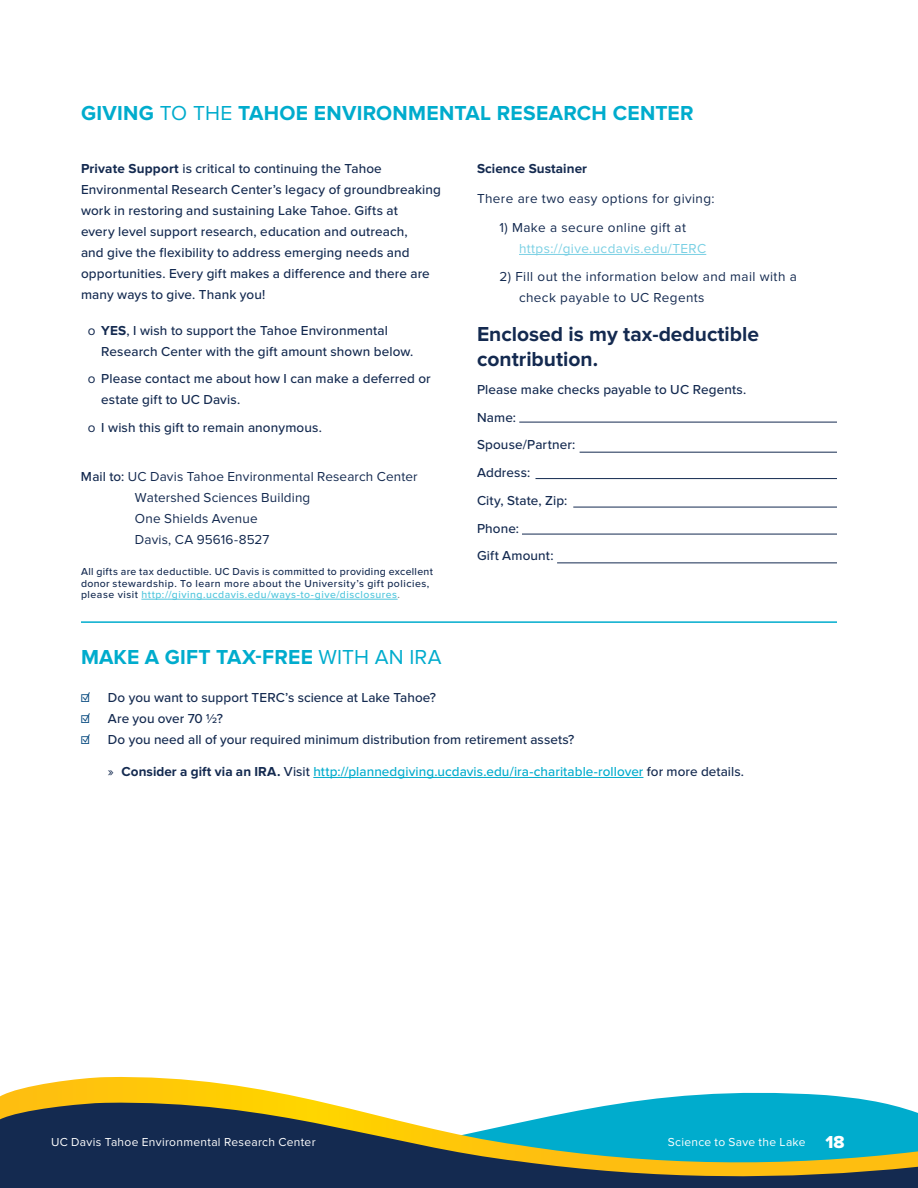
<style>
.page{position:relative;width:918px;height:1188px;background:#fff}
.page>*{position:absolute;margin:0;border:0;box-sizing:border-box;transform-origin:0 0}
.t1{font:700 21px "Proxima Nova";letter-spacing:.01em;color:#00accd}
.t2{font:700 21px/25.5px "Proxima Nova";color:#142a50}
.t3{font:500 13.5px/21px "Proxima Nova";letter-spacing:.01em;color:#142a50}
.t4{font:13.5px/21px "Proxima Nova";letter-spacing:.03em;color:#142a50}
.t5{font:13.5px/21px "Proxima Nova";letter-spacing:.01em;color:#142a50}
.t6{font:500 13.5px "Proxima Nova";letter-spacing:.005em;color:#00accd}
.t7{font:13.5px "Proxima Nova";letter-spacing:.03em;color:#7ad0e4}
.t8{font:700 13.5px "Proxima Nova";letter-spacing:.005em;color:#142a50}
.t9{font:12px "Proxima Nova";letter-spacing:.025em;color:#fff}
.t10{font:500 10.5px/11.2px "Proxima Nova";letter-spacing:.045em;color:#142a50}
.s1{font-weight:400}
.s2{font-weight:700}
.s3{font-weight:500}
.s4{color:#50c6dd}
.s5{color:#808285}
.s6{color:#00457c}
.s7{font-weight:400;color:#142a50}
.s8{font-weight:700;color:#142a50}
.s9{color:#142a50}
.s10{font-family:"Proxima Nova Extrabld";font-size:18px}
</style>
<div class="page">
<svg style="left:0;top:1076px;width:866px;height:24px"></svg>
<svg style="left:0;top:1100px;width:918px;height:88px;background:#437474"></svg>
<hr style="left:519px;top:254px;width:187px;height:1px;background:#7ad0e4">
<hr style="left:141px;top:599px;width:257px;height:1px;background:#50c6dd">
<hr style="left:81px;top:621px;width:756px;height:2px;background:#00accd">
<hr style="left:313px;top:777px;width:330px;height:1px;background:#00accd">
<hr style="left:519px;top:422px;width:318px;height:1px;background:#142a50">
<hr style="left:580px;top:452px;width:257px;height:1px;background:#142a50">
<hr style="left:536px;top:478px;width:301px;height:1px;background:#142a50">
<hr style="left:573px;top:507px;width:264px;height:1px;background:#142a50">
<hr style="left:522px;top:534px;width:315px;height:1px;background:#142a50">
<hr style="left:557px;top:562px;width:280px;height:1px;background:#142a50">
<h1 class="t1" style="left:81px;top:101px;width:614px">GIVING <span class="s1">TO THE</span> TAHOE ENVIRONMENTAL RESEARCH CENTER</h1>
<p class="t3" style="left:81px;top:159px;width:361px"><span class="s2">Private Support</span> is critical to continuing the Tahoe Environmental Research Center’s legacy of groundbreaking work in restoring and sustaining Lake Tahoe. Gifts at<br>every level support research, education and outreach,<br>and give the flexibility to address emerging needs and opportunities. Every gift makes a difference and there are many ways to give. Thank you!</p>
<p class="t8" style="left:477px;top:161px;width:112px">Science Sustainer</p>
<p class="t4" style="left:477px;top:189px;width:239px">There are two easy options for giving:</p>
<p class="t4" style="left:500px;top:217px;width:188px">1) Make a secure online gift at</p>
<p class="t7" style="left:519px;top:240px;width:189px">https://give.ucdavis.edu/TERC</p>
<p class="t4" style="left:519px;top:267px;width:279px;text-indent:-19px">2) Fill out the information below and mail with a check payable to UC Regents</p>
<p class="t3" style="left:101px;top:320px;width:314px;text-indent:-14px"><span class="s1">о</span> <span class="s2">YES</span>, I wish to support the Tahoe Environmental<br>Research Center with the gift amount shown below.</p>
<p class="t3" style="left:101px;top:369px;width:331px;text-indent:-14px"><span class="s1">о</span> Please contact me about how I can make a deferred or estate gift to UC Davis.</p>
<p class="t3" style="left:88px;top:418px;width:236px"><span class="s1">о</span> I wish this gift to remain anonymous.</p>
<p class="t5" style="left:135px;top:466px;width:284px;text-indent:-54px"><span class="s3">Mail to:</span> UC Davis Tahoe Environmental Research Center<br>Watershed Sciences Building<br>One Shields Avenue<br>Davis, CA 95616-8527</p>
<p class="t10" style="left:81px;top:567px;width:353px">All gifts are tax deductible. UC Davis is committed to providing excellent donor stewardship. To learn more about the University’s gift policies, please visit <span class="s4">http://giving.ucdavis.edu/ways-to-give/disclosures</span><span class="s5">.</span></p>
<h1 class="t1" style="left:81px;top:645px;width:362px">MAKE A GIFT TAX-FREE <span class="s1">WITH AN IRA</span></h1>
<h1 class="t2" style="left:477px;top:322px;width:284px">Enclosed is my tax-deductible contribution.</h1>
<p class="t3" style="left:477px;top:376px;width:271px;line-height:27.8px">Please make checks payable to UC Regents.<br>Name:<br>Spouse/Partner:<br>Address:<br>City, State, Zip:<br>Phone:<br>Gift Amount:</p>
<p class="t3" style="left:81px;top:688px;width:357px"><span class="s6">☑</span> Do you want to support TERC’s science at Lake Tahoe?</p>
<p class="t3" style="left:81px;top:709px;width:144px"><span class="s6">☑</span> Are you over 70 ½?</p>
<p class="t3" style="left:81px;top:730px;width:495px"><span class="s6">☑</span> Do you need all of your required minimum distribution from retirement assets?</p>
<p class="t6" style="left:108px;top:763px;width:638px"><span class="s7">»</span> <span class="s8">Consider a gift via an IRA.</span> <span class="s9">Visit</span> http://plannedgiving.ucdavis.edu/ira-charitable-rollover <span class="s9">for more details.</span></p>
<p class="t9" style="left:51px;top:1135px;width:266px">UC Davis Tahoe Environmental Research Center</p>
<p class="t9" style="left:668px;top:1135px;width:178px">Science to Save the Lake <span class="s10">18</span></p>
</div>
